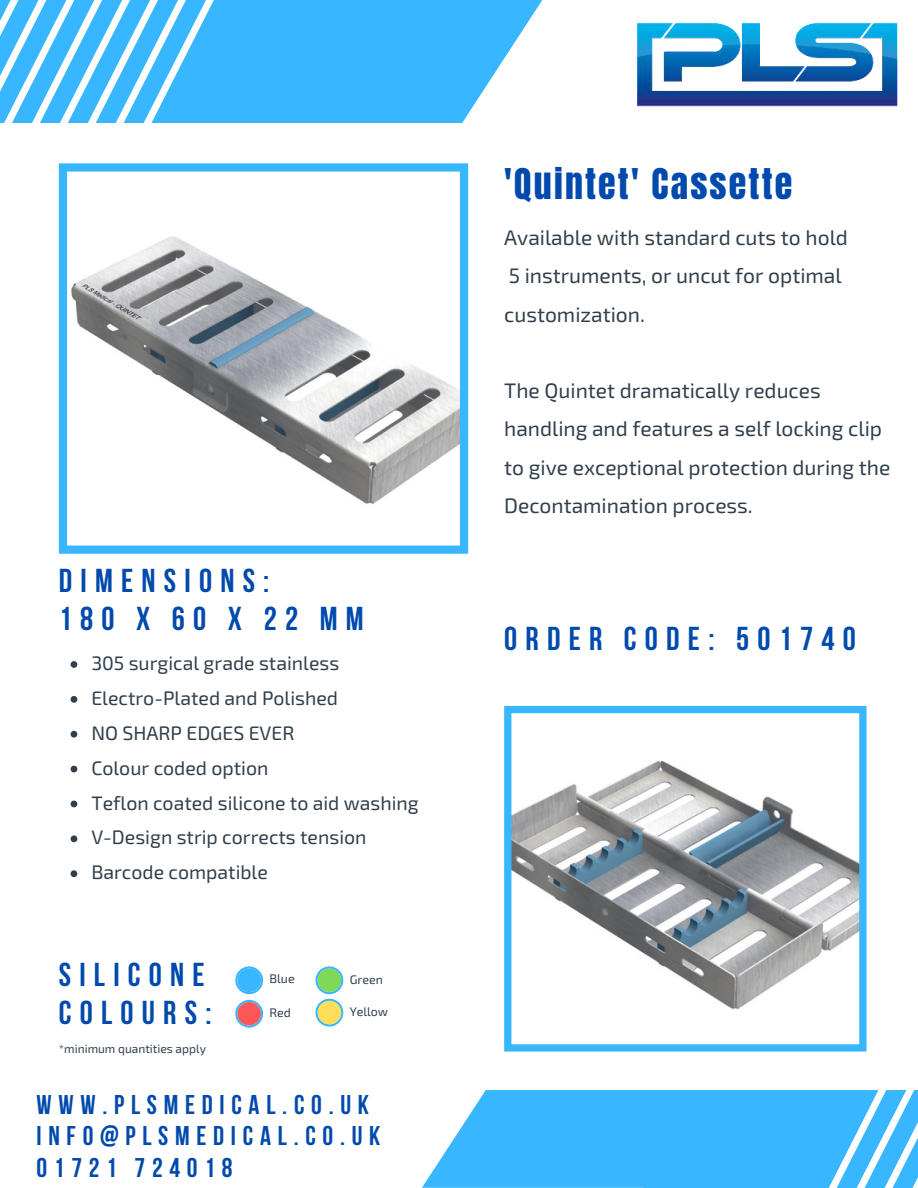
<style>
.page{position:relative;width:918px;height:1188px;background:#fff}
.page>*{position:absolute;margin:0;border:0;box-sizing:border-box;transform-origin:0 0}
.t1{font:36px "Anton";letter-spacing:.06em;color:#004aad}
.t2{font:700 33px/38.2px "Bebas Neue";letter-spacing:.25em;color:#004aad}
.t3{font:700 27px/31.5px "Bebas Neue";letter-spacing:.25em;color:#004aad}
.t4{font:21px/38.2px "Exo 2";color:#313f4c}
.t5{font:19.5px/34.8px "Exo 2";color:#313f4c}
.t6{font:12.45px "Exo 2";color:#313f4c}
.t7{font:12px "Exo 2";color:#313f4c}
</style>
<div class="page">
<div style="left:644px;top:1091px;width:274px;height:97px;background:#38b6ff"></div>
<svg style="left:423px;top:1091px;width:221px;height:97px;background:#53c0ff"></svg>
<svg style="left:399px;top:0;width:144px;height:122px"></svg>
<div style="left:371px;top:0;width:28px;height:123px;background:#38b6ff"></div>
<div style="left:343px;top:0;width:28px;height:123px;background:#38b6ff"></div>
<div style="left:315px;top:0;width:28px;height:123px;background:#38b6ff"></div>
<div style="left:288px;top:0;width:27px;height:123px;background:#38b6ff"></div>
<div style="left:260px;top:0;width:28px;height:123px;background:#38b6ff"></div>
<div style="left:232px;top:0;width:28px;height:123px;background:#38b6ff"></div>
<div style="left:204px;top:0;width:28px;height:123px;background:#38b6ff"></div>
<svg style="left:0;top:0;width:204px;height:206px"></svg>
<svg style="left:665px;top:1090px;width:253px;height:98px"></svg>
<img style="left:637px;top:23px;width:260px;height:84px">
<svg style="left:504px;top:706px;width:363px;height:346px"></svg>
<svg style="left:59px;top:163px;width:409px;height:391px"></svg>
<svg style="left:71px;top:661px;width:6px;height:7px"></svg>
<svg style="left:71px;top:696px;width:6px;height:7px"></svg>
<svg style="left:71px;top:731px;width:6px;height:7px"></svg>
<svg style="left:71px;top:766px;width:6px;height:6px"></svg>
<svg style="left:71px;top:801px;width:6px;height:6px"></svg>
<svg style="left:71px;top:835px;width:6px;height:7px"></svg>
<svg style="left:71px;top:870px;width:6px;height:7px"></svg>
<svg style="left:235px;top:966px;width:28px;height:28px"></svg>
<div style="left:237px;top:969px;width:24px;height:23px;background:#38b6ff;border-radius:50%"></div>
<svg style="left:235px;top:1000px;width:28px;height:28px"></svg>
<div style="left:237px;top:1002px;width:24px;height:24px;background:#ff5757;border-radius:50%"></div>
<svg style="left:316px;top:966px;width:27px;height:61px"></svg>
<div style="left:318px;top:1001px;width:23px;height:23px;background:#ffde59;border-radius:50%"></div>
<h2 class="t2" style="left:59px;top:561px;width:306px">DIMENSIONS:<br>180 X 60 X 22 MM</h2>
<p class="t5" style="left:91px;top:646px;width:329px">305 surgical grade stainless<br>Electro-Plated and Polished<br>NO SHARP EDGES EVER<br>Colour coded option<br>Teflon coated silicone to aid washing<br>V-Design strip corrects tension<br>Barcode compatible</p>
<h2 class="t2" style="left:59px;top:955px;width:154px">SILICONE<br>COLOURS:</h2>
<p class="t7" style="left:59px;top:1042px;width:149px">*minimum quantities apply</p>
<p class="t6" style="left:270px;top:971px;width:27px">Blue</p>
<p class="t6" style="left:270px;top:1005px;width:23px">Red</p>
<p class="t6" style="left:350px;top:972px;width:35px">Green</p>
<p class="t6" style="left:350px;top:1004px;width:40px">Yellow</p>
<p class="t3" style="left:36px;top:1088px;width:346px">WWW.PLSMEDICAL.CO.UK<br>INFO@PLSMEDICAL.CO.UK<br>01721 724018</p>
<h1 class="t1" style="left:504px;top:166px;width:290px">'QUINTET' CASSETTE</h1>
<p class="t4" style="left:504px;top:219px;width:345px">Available with standard cuts to hold<br>5 instruments, or uncut for optimal customization.</p>
<p class="t4" style="left:504px;top:372px;width:388px">The Quintet dramatically reduces handling and features a self locking clip to give exceptional protection during the Decontamination process.</p>
<h2 class="t2" style="left:504px;top:619px;width:353px">ORDER CODE: 501740</h2>
</div>
